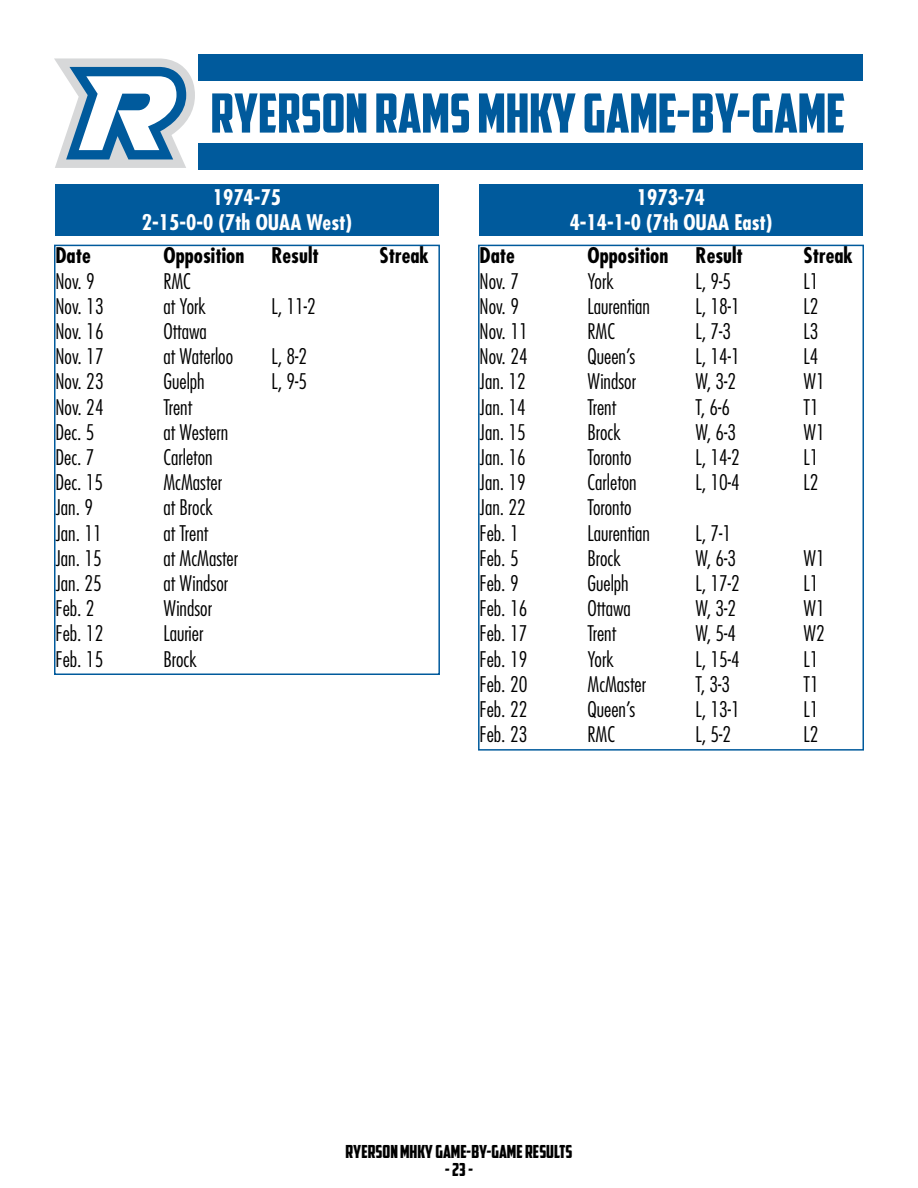
<style>
.page{position:relative;width:918px;height:1188px;background:#fff}
.page>*{position:absolute;margin:0;border:0;box-sizing:border-box;transform-origin:0 0}
.t1{font:54px "American Captain";color:#005a9c}
.t2{font:300 condensed 21px "Futura Std";color:#000}
.t3{font:700 condensed 21px/25.2px "Futura Std";color:#fff;text-align:center}
.t4{font:700 condensed 21px "Futura Std";color:#000}
.t5{font:18px "American Captain";color:#000}
</style>
<div class="page">
<svg style="left:54px;top:58px;width:141px;height:110px"></svg>
<div style="left:199px;top:55px;width:664px;height:115px;background:#005a9c"></div>
<div style="left:197px;top:82px;width:670px;height:61px;background:#fff"></div>
<div style="left:55px;top:184px;width:383px;height:52px;background:#005a9c"></div>
<div style="left:54px;top:245px;width:386px;height:430px;border:2px solid #005a9c"></div>
<div style="left:479px;top:184px;width:383px;height:52px;background:#005a9c"></div>
<div style="left:478px;top:245px;width:386px;height:506px;border:2px solid #005a9c"></div>
<h1 class="t1" style="left:211px;top:81px;width:636px">RYERSON RAMS MHKY GAME-BY-GAME</h1>
<p class="t3" style="left:142px;top:185px;width:212px">1974-75<br>2-15-0-0 (7th OUAA West)</p>
<p class="t4" style="left:55px;top:243px;width:37px">Date</p>
<p class="t4" style="left:163px;top:243px;width:82px">Opposition</p>
<p class="t4" style="left:272px;top:243px;width:49px">Result</p>
<p class="t4" style="left:379px;top:243px;width:51px">Streak</p>
<p class="t2" style="left:55px;top:269px;width:41px">Nov. 9</p>
<p class="t2" style="left:164px;top:269px;width:29px">RMC</p>
<p class="t2" style="left:55px;top:294px;width:50px">Nov. 13</p>
<p class="t2" style="left:164px;top:294px;width:44px">at York</p>
<p class="t2" style="left:272px;top:294px;width:46px">L, 11-2</p>
<p class="t2" style="left:55px;top:319px;width:50px">Nov. 16</p>
<p class="t2" style="left:164px;top:319px;width:45px">Ottawa</p>
<p class="t2" style="left:55px;top:344px;width:50px">Nov. 17</p>
<p class="t2" style="left:164px;top:344px;width:71px">at Waterloo</p>
<p class="t2" style="left:272px;top:344px;width:37px">L, 8-2</p>
<p class="t2" style="left:55px;top:369px;width:50px">Nov. 23</p>
<p class="t2" style="left:164px;top:369px;width:43px">Guelph</p>
<p class="t2" style="left:272px;top:369px;width:37px">L, 9-5</p>
<p class="t2" style="left:55px;top:395px;width:50px">Nov. 24</p>
<p class="t2" style="left:164px;top:395px;width:30px">Trent</p>
<p class="t2" style="left:55px;top:420px;width:41px">Dec. 5</p>
<p class="t2" style="left:164px;top:420px;width:66px">at Western</p>
<p class="t2" style="left:55px;top:445px;width:41px">Dec. 7</p>
<p class="t2" style="left:164px;top:445px;width:51px">Carleton</p>
<p class="t2" style="left:55px;top:470px;width:49px">Dec. 15</p>
<p class="t2" style="left:164px;top:470px;width:60px">McMaster</p>
<p class="t2" style="left:55px;top:495px;width:39px">Jan. 9</p>
<p class="t2" style="left:164px;top:495px;width:51px">at Brock</p>
<p class="t2" style="left:55px;top:521px;width:48px">Jan. 11</p>
<p class="t2" style="left:164px;top:521px;width:46px">at Trent</p>
<p class="t2" style="left:55px;top:546px;width:48px">Jan. 15</p>
<p class="t2" style="left:164px;top:546px;width:76px">at McMaster</p>
<p class="t2" style="left:55px;top:571px;width:48px">Jan. 25</p>
<p class="t2" style="left:164px;top:571px;width:66px">at Windsor</p>
<p class="t2" style="left:55px;top:596px;width:41px">Feb. 2</p>
<p class="t2" style="left:164px;top:596px;width:50px">Windsor</p>
<p class="t2" style="left:55px;top:621px;width:49px">Feb. 12</p>
<p class="t2" style="left:164px;top:621px;width:41px">Laurier</p>
<p class="t2" style="left:55px;top:647px;width:49px">Feb. 15</p>
<p class="t2" style="left:164px;top:647px;width:35px">Brock</p>
<p class="t3" style="left:570px;top:185px;width:204px">1973-74<br>4-14-1-0 (7th OUAA East)</p>
<p class="t4" style="left:480px;top:243px;width:37px">Date</p>
<p class="t4" style="left:588px;top:243px;width:82px">Opposition</p>
<p class="t4" style="left:696px;top:243px;width:49px">Result</p>
<p class="t4" style="left:804px;top:243px;width:51px">Streak</p>
<p class="t2" style="left:480px;top:269px;width:41px">Nov. 7</p>
<p class="t2" style="left:588px;top:269px;width:28px">York</p>
<p class="t2" style="left:696px;top:269px;width:37px">L, 9-5</p>
<p class="t2" style="left:804px;top:269px;width:16px">L1</p>
<p class="t2" style="left:480px;top:294px;width:41px">Nov. 9</p>
<p class="t2" style="left:588px;top:294px;width:64px">Laurentian</p>
<p class="t2" style="left:696px;top:294px;width:46px">L, 18-1</p>
<p class="t2" style="left:804px;top:294px;width:16px">L2</p>
<p class="t2" style="left:480px;top:319px;width:50px">Nov. 11</p>
<p class="t2" style="left:588px;top:319px;width:29px">RMC</p>
<p class="t2" style="left:696px;top:319px;width:37px">L, 7-3</p>
<p class="t2" style="left:804px;top:319px;width:16px">L3</p>
<p class="t2" style="left:480px;top:344px;width:50px">Nov. 24</p>
<p class="t2" style="left:588px;top:344px;width:49px">Queen’s</p>
<p class="t2" style="left:696px;top:344px;width:46px">L, 14-1</p>
<p class="t2" style="left:804px;top:344px;width:16px">L4</p>
<p class="t2" style="left:480px;top:369px;width:48px">Jan. 12</p>
<p class="t2" style="left:588px;top:369px;width:50px">Windsor</p>
<p class="t2" style="left:696px;top:369px;width:42px">W, 3-2</p>
<p class="t2" style="left:804px;top:369px;width:23px">W1</p>
<p class="t2" style="left:480px;top:395px;width:48px">Jan. 14</p>
<p class="t2" style="left:588px;top:395px;width:30px">Trent</p>
<p class="t2" style="left:696px;top:395px;width:36px">T, 6-6</p>
<p class="t2" style="left:804px;top:395px;width:17px">T1</p>
<p class="t2" style="left:480px;top:420px;width:48px">Jan. 15</p>
<p class="t2" style="left:588px;top:420px;width:35px">Brock</p>
<p class="t2" style="left:696px;top:420px;width:42px">W, 6-3</p>
<p class="t2" style="left:804px;top:420px;width:23px">W1</p>
<p class="t2" style="left:480px;top:445px;width:48px">Jan. 16</p>
<p class="t2" style="left:588px;top:445px;width:46px">Toronto</p>
<p class="t2" style="left:696px;top:445px;width:46px">L, 14-2</p>
<p class="t2" style="left:804px;top:445px;width:16px">L1</p>
<p class="t2" style="left:480px;top:470px;width:48px">Jan. 19</p>
<p class="t2" style="left:588px;top:470px;width:51px">Carleton</p>
<p class="t2" style="left:696px;top:470px;width:46px">L, 10-4</p>
<p class="t2" style="left:804px;top:470px;width:16px">L2</p>
<p class="t2" style="left:480px;top:495px;width:48px">Jan. 22</p>
<p class="t2" style="left:588px;top:495px;width:46px">Toronto</p>
<p class="t2" style="left:480px;top:521px;width:41px">Feb. 1</p>
<p class="t2" style="left:588px;top:521px;width:64px">Laurentian</p>
<p class="t2" style="left:696px;top:521px;width:37px">L, 7-1</p>
<p class="t2" style="left:480px;top:546px;width:41px">Feb. 5</p>
<p class="t2" style="left:588px;top:546px;width:35px">Brock</p>
<p class="t2" style="left:696px;top:546px;width:42px">W, 6-3</p>
<p class="t2" style="left:804px;top:546px;width:23px">W1</p>
<p class="t2" style="left:480px;top:571px;width:41px">Feb. 9</p>
<p class="t2" style="left:588px;top:571px;width:43px">Guelph</p>
<p class="t2" style="left:696px;top:571px;width:46px">L, 17-2</p>
<p class="t2" style="left:804px;top:571px;width:16px">L1</p>
<p class="t2" style="left:480px;top:596px;width:49px">Feb. 16</p>
<p class="t2" style="left:588px;top:596px;width:45px">Ottawa</p>
<p class="t2" style="left:696px;top:596px;width:42px">W, 3-2</p>
<p class="t2" style="left:804px;top:596px;width:23px">W1</p>
<p class="t2" style="left:480px;top:621px;width:49px">Feb. 17</p>
<p class="t2" style="left:588px;top:621px;width:30px">Trent</p>
<p class="t2" style="left:696px;top:621px;width:42px">W, 5-4</p>
<p class="t2" style="left:804px;top:621px;width:23px">W2</p>
<p class="t2" style="left:480px;top:647px;width:49px">Feb. 19</p>
<p class="t2" style="left:588px;top:647px;width:28px">York</p>
<p class="t2" style="left:696px;top:647px;width:46px">L, 15-4</p>
<p class="t2" style="left:804px;top:647px;width:16px">L1</p>
<p class="t2" style="left:480px;top:672px;width:49px">Feb. 20</p>
<p class="t2" style="left:588px;top:672px;width:60px">McMaster</p>
<p class="t2" style="left:696px;top:672px;width:36px">T, 3-3</p>
<p class="t2" style="left:804px;top:672px;width:17px">T1</p>
<p class="t2" style="left:480px;top:697px;width:49px">Feb. 22</p>
<p class="t2" style="left:588px;top:697px;width:49px">Queen’s</p>
<p class="t2" style="left:696px;top:697px;width:46px">L, 13-1</p>
<p class="t2" style="left:804px;top:697px;width:16px">L1</p>
<p class="t2" style="left:480px;top:722px;width:49px">Feb. 23</p>
<p class="t2" style="left:588px;top:722px;width:29px">RMC</p>
<p class="t2" style="left:696px;top:722px;width:37px">L, 5-2</p>
<p class="t2" style="left:804px;top:722px;width:16px">L2</p>
<p class="t5" style="left:345px;top:1141px;width:229px">RYERSON MHKY GAME-BY-GAME RESULTS</p>
<p class="t5" style="left:445px;top:1159px;width:30px">- 23 -</p>
</div>
